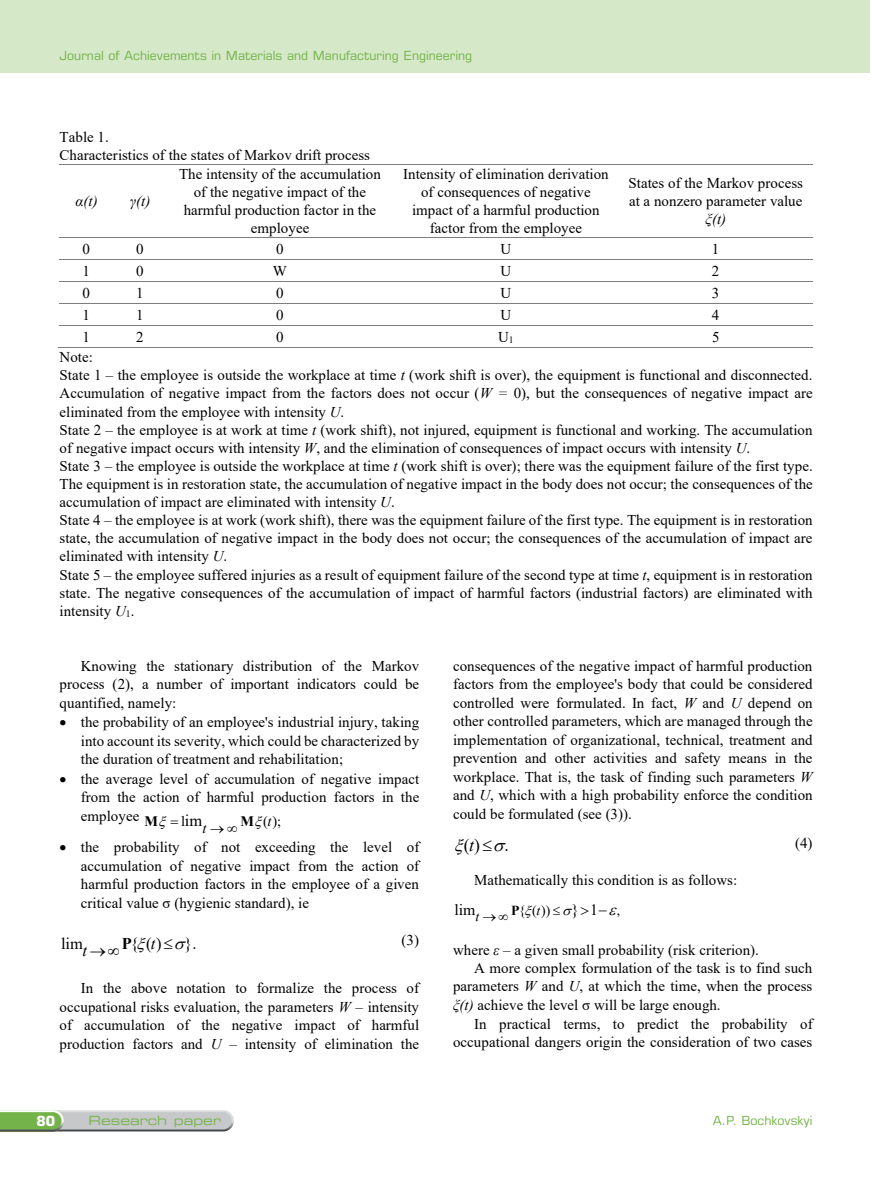
<style>
.page{position:relative;width:872px;height:1191px;background:#fff}
.page>*{position:absolute;margin:0;border:0;box-sizing:border-box;transform-origin:0 0}
.t1{font:17.55px "Times New Roman";color:#000}
.t2{font:16.5px "Times New Roman";color:#000}
.t3{font:italic 16.5px "Times New Roman";color:#000}
.t4{font:15.75px "Times New Roman";color:#000}
.t5{font:15px/18.1px "Times New Roman";letter-spacing:.005em;color:#000;text-align:justify}
.t6{font:italic 15px "Times New Roman";color:#000}
.t7{font:14.4px "Times New Roman";color:#000}
.t8{font:700 14.4px "Times New Roman";color:#000}
.t9{font:italic 14.4px "Times New Roman";color:#000}
.t10{font:700 14.1px "Eurostile LT Pro";color:#fff}
.t11{font:13.8px "Times New Roman";color:#000}
.t12{font:italic 13.8px "Times New Roman";color:#000}
.t13{font:12.6px "Eurostile LT Pro";color:#74b349}
.t14{font:12.6px "Eurostile LT Pro Ex 2";color:#74b349}
.s1{font-style:italic}
.s2{font-size:14.4px}
.s3{font-weight:700}
.s4{font-size:15.75px}
</style>
<div class="page">
<svg style="left:0;top:1110px;width:234px;height:21px;background:#b0bea9"></svg>
<div style="left:0;top:0;width:870px;height:72px;background:#d5e8c8"></div>
<hr style="left:60px;top:164px;width:752px;height:1px;background:#7e7e7e">
<hr style="left:60px;top:237px;width:752px;height:1px;background:#7e7e7e">
<hr style="left:60px;top:259px;width:752px;height:1px;background:#7e7e7e">
<hr style="left:60px;top:281px;width:752px;height:1px;background:#7e7e7e">
<hr style="left:60px;top:303px;width:752px;height:1px;background:#7e7e7e">
<hr style="left:60px;top:325px;width:752px;height:1px;background:#7e7e7e">
<hr style="left:58px;top:347px;width:55px;height:1px;background:#7e7e7e">
<hr style="left:112px;top:347px;width:55px;height:1px;background:#7e7e7e">
<hr style="left:166px;top:347px;width:227px;height:1px;background:#7e7e7e">
<hr style="left:392px;top:347px;width:227px;height:1px;background:#7e7e7e">
<hr style="left:618px;top:347px;width:194px;height:1px;background:#7e7e7e">
<p class="t13" style="left:60px;top:48px;width:414px">Journal of Achievements in Materials and Manufacturing Engineering</p>
<p class="t5" style="left:60px;top:127px;width:312px">Table 1.<br>Characteristics of the states of Markov drift process</p>
<p class="t6" style="left:76px;top:190px;width:24px">α(t)</p>
<p class="t6" style="left:130px;top:190px;width:22px">γ(t)</p>
<p class="t5" style="left:179px;top:164px;width:203px;text-align:center">The intensity of the accumulation of the negative impact of the harmful production factor in the employee</p>
<p class="t5" style="left:403px;top:164px;width:207px;text-align:center">Intensity of elimination derivation of consequences of negative impact of a harmful production factor from the employee</p>
<p class="t5" style="left:628px;top:173px;width:176px;text-align:center">States of the Markov process at a nonzero parameter value <span class="s1">ξ(t)</span></p>
<p class="t5" style="left:83px;top:239px;width:9px">0</p>
<p class="t5" style="left:136px;top:239px;width:9px">0</p>
<p class="t5" style="left:276px;top:239px;width:9px">0</p>
<p class="t5" style="left:500px;top:239px;width:12px">U</p>
<p class="t5" style="left:712px;top:239px;width:9px">1</p>
<p class="t5" style="left:83px;top:261px;width:9px">1</p>
<p class="t5" style="left:136px;top:261px;width:9px">0</p>
<p class="t5" style="left:273px;top:261px;width:16px">W</p>
<p class="t5" style="left:500px;top:261px;width:12px">U</p>
<p class="t5" style="left:712px;top:261px;width:9px">2</p>
<p class="t5" style="left:83px;top:283px;width:9px">0</p>
<p class="t5" style="left:136px;top:283px;width:9px">1</p>
<p class="t5" style="left:276px;top:283px;width:9px">0</p>
<p class="t5" style="left:500px;top:283px;width:12px">U</p>
<p class="t5" style="left:712px;top:283px;width:9px">3</p>
<p class="t5" style="left:83px;top:305px;width:9px">1</p>
<p class="t5" style="left:136px;top:305px;width:9px">1</p>
<p class="t5" style="left:276px;top:305px;width:9px">0</p>
<p class="t5" style="left:500px;top:305px;width:12px">U</p>
<p class="t5" style="left:712px;top:305px;width:9px">4</p>
<p class="t5" style="left:83px;top:327px;width:9px">1</p>
<p class="t5" style="left:136px;top:327px;width:9px">2</p>
<p class="t5" style="left:276px;top:327px;width:9px">0</p>
<p class="t5" style="left:498px;top:327px;width:17px">U<sub>1</sub></p>
<p class="t5" style="left:712px;top:327px;width:9px">5</p>
<p class="t5" style="left:60px;top:347px;width:755px;text-align:left">Note:<br>State 1 – the employee is outside the workplace at time <span class="s1">t</span> (work shift is over), the equipment is functional and disconnected.<br>Accumulation of negative impact from the factors does not occur (<span class="s1">W =</span> 0), but the consequences of negative impact are eliminated from the employee with intensity <span class="s1">U</span>.<br>State 2 – the employee is at work at time <span class="s1">t</span> (work shift), not injured, equipment is functional and working. The accumulation of negative impact occurs with intensity <span class="s1">W</span>, and the elimination of consequences of impact occurs with intensity <span class="s1">U</span>.<br>State 3 – the employee is outside the workplace at time <span class="s1">t</span> (work shift is over); there was the equipment failure of the first type.<br>The equipment is in restoration state, the accumulation of negative impact in the body does not occur; the consequences of the accumulation of impact are eliminated with intensity <span class="s1">U</span>.<br>State 4 – the employee is at work (work shift), there was the equipment failure of the first type. The equipment is in restoration state, the accumulation of negative impact in the body does not occur; the consequences of the accumulation of impact are eliminated with intensity <span class="s1">U</span>.<br>State 5 – the employee suffered injuries as a result of equipment failure of the second type at time <span class="s1">t</span>, equipment is in restoration state. The negative consequences of the accumulation of impact of harmful factors (industrial factors) are eliminated with intensity <span class="s1">U</span><sub>1</sub>.</p>
<p class="t5" style="left:60px;top:656px;width:361px;text-indent:21px">Knowing the stationary distribution of the Markov process (2), a number of important indicators could be quantified, namely:</p>
<p class="t5" style="left:81px;top:712px;width:340px;text-indent:-21px">• the probability of an employee's industrial injury, taking into account its severity, which could be characterized by the duration of treatment and rehabilitation;</p>
<p class="t5" style="left:81px;top:769px;width:340px;line-height:18.6px;text-indent:-21px">• the average level of accumulation of negative impact from the action of harmful production factors in the employee</p>
<p class="t2" style="left:181px;top:808px;width:23px"><span class="s2">l</span>im</p>
<p class="t7" style="left:263px;top:810px;width:20px">(<span class="s1">t</span>);</p>
<p class="t8" style="left:145px;top:810px;width:15px">M</p>
<p class="t8" style="left:240px;top:810px;width:15px">M</p>
<p class="t5" style="left:81px;top:837px;width:340px;text-indent:-21px">• the probability of not exceeding the level of accumulation of negative impact from the action of harmful production factors in the employee of a given critical value σ (hygienic standard), ie</p>
<p class="t2" style="left:61px;top:932px;width:23px">lim</p>
<p class="t2" style="left:122px;top:932px;width:76px"><span class="s3">P</span>{ ( ) ▲}.</p>
<p class="t9" style="left:202px;top:818px;width:5px">t</p>
<p class="t5" style="left:401px;top:930px;width:19px">(3)</p>
<p class="t5" style="left:60px;top:978px;width:361px;text-indent:21px">In the above notation to formalize the process of occupational risks evaluation, the parameters <span class="s1">W</span> – intensity of accumulation of the negative impact of harmful production factors and <span class="s1">U</span> – intensity of elimination the</p>
<p class="t3" style="left:151px;top:932px;width:6px">t</p>
<p class="t3" style="left:82px;top:939px;width:6px">t</p>
<p class="t10" style="left:36px;top:1112px;width:20px">80</p>
<p class="t14" style="left:88px;top:1112px;width:134px">Research paper</p>
<p class="t5" style="left:453px;top:656px;width:361px">consequences of the negative impact of harmful production factors from the employee's body that could be considered controlled were formulated. In fact, <span class="s1">W</span> and <span class="s1">U</span> depend on other controlled parameters, which are managed through the implementation of organizational, technical, treatment and prevention and other activities and safety means in the workplace. That is, the task of finding such parameters <span class="s1">W </span>and <span class="s1">U</span>, which with a high probability enforce the condition could be formulated (see (3)).</p>
<p class="t1" style="left:464px;top:832px;width:48px">(<span class="s1">t</span>) ▲.</p>
<p class="t5" style="left:795px;top:833px;width:19px">(4)</p>
<p class="t5" style="left:474px;top:870px;width:264px">Mathematically this condition is as follows:</p>
<p class="t4" style="left:454px;top:898px;width:22px">lim</p>
<p class="t11" style="left:511px;top:900px;width:111px"><span class="s3">P</span>{ ( )) ▲<span class="s4">} 1</span> ,</p>
<p class="t12" style="left:536px;top:900px;width:5px">t</p>
<p class="t12" style="left:475px;top:907px;width:5px">t</p>
<p class="t5" style="left:453px;top:940px;width:307px">where <span class="s1">ε</span> – a given small probability (risk criterion).</p>
<p class="t5" style="left:474px;top:958px;width:339px">A more complex formulation of the task is to find such</p>
<p class="t5" style="left:453px;top:977px;width:361px">parameters <span class="s1">W</span> and <span class="s1">U</span>, at which the time, when the process</p>
<p class="t5" style="left:453px;top:995px;width:269px"><span class="s1">ξ(t)</span> achieve the level σ will be large enough.</p>
<p class="t5" style="left:474px;top:1014px;width:340px">In practical terms, to predict the probability of</p>
<p class="t5" style="left:453px;top:1032px;width:361px">occupational dangers origin the consideration of two cases</p>
<p class="t13" style="left:713px;top:1113px;width:101px">A.P. Bochkovskyi</p>
</div>
